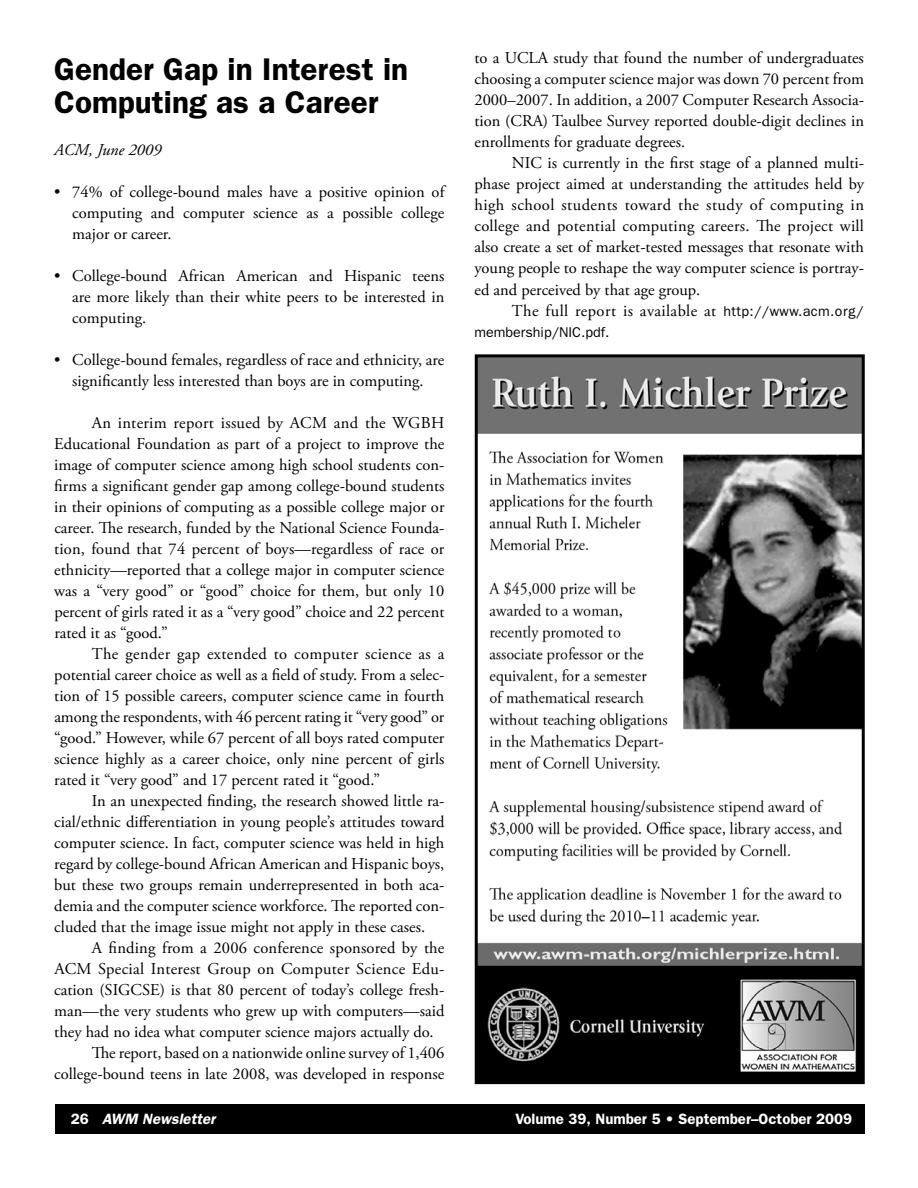
<style>
.page{position:relative;width:918px;height:1188px;background:#fff}
.page>*{position:absolute;margin:0;border:0;box-sizing:border-box;transform-origin:0 0}
.t1{font:600 31.5px/33px "Franklin Gothic";color:#000}
.t2{font:16.5px/21px "Adobe Garamond Pro";color:#000;text-align:justify}
.t3{font:16.5px "Adobe Garamond Pro";letter-spacing:.025em;color:#000}
.t4{font:italic 16.5px "Adobe Garamond Pro";color:#000}
.t5{font:600 15px "Franklin Gothic";color:#fff}
.t6{font:italic 600 15px "Franklin Gothic";color:#fff}
.t7{font:14.25px "Franklin Gothic";color:#000}
.s1{font-family:"Franklin Gothic";font-size:14.25px}
.s2{font-style:normal}
</style>
<div class="page">
<div style="left:55px;top:1104px;width:810px;height:30px;background:#000"></div>
<img style="left:479px;top:358px;width:382px;height:722px">
<div style="left:475px;top:354px;width:390px;height:730px;border:3px solid #000"></div>
<h1 class="t1" style="left:54px;top:52px;width:355px">Gender Gap in Interest in<br>Computing as a Career</h1>
<p class="t4" style="left:54px;top:140px;width:109px">ACM, June 2009</p>
<p class="t2" style="left:72px;top:182px;width:374px;text-indent:-18px">• 74% of college-bound males have a positive opinion of computing and computer science as a possible college major or career.</p>
<p class="t2" style="left:72px;top:266px;width:374px;text-indent:-18px">• College-bound African American and Hispanic teens are more likely than their white peers to be interested in computing.</p>
<p class="t2" style="left:54px;top:350px;width:392px;text-align:center">• College-bound females, regardless of race and ethnicity, are significantly less interested than boys are in computing.</p>
<p class="t2" style="left:54px;top:413px;width:392px;text-indent:38px">An interim report issued by ACM and the WGBH Educational Foundation as part of a project to improve the image of computer science among high school students con&shy;firms a significant gender gap among college-bound students in their opinions of computing as a possible college major or career. The research, funded by the National Science Founda&shy;tion, found that 74 percent of boys—regardless of race or ethnicity—reported that a college major in computer science was a “very good” or “good” choice for them, but only 10 percent of girls rated it as a “very good” choice and 22 percent rated it as “good.”</p>
<p class="t2" style="left:54px;top:644px;width:392px;text-indent:38px">The gender gap extended to computer science as a potential career choice as well as a field of study. From a selec&shy;tion of 15 possible careers, computer science came in fourth among the respondents, with 46 percent rating it “very good” or “good.” However, while 67 percent of all boys rated computer science highly as a career choice, only nine percent of girls rated it “very good” and 17 percent rated it “good.”</p>
<p class="t2" style="left:54px;top:791px;width:392px;text-indent:38px">In an unexpected finding, the research showed little ra&shy;cial/ethnic differentiation in young people’s attitudes toward computer science. In fact, computer science was held in high regard by college-bound African American and Hispanic boys, but these two groups remain underrepresented in both aca&shy;demia and the computer science workforce. The reported con&shy;cluded that the image issue might not apply in these cases.</p>
<p class="t2" style="left:92px;top:938px;width:354px">A finding from a 2006 conference sponsored by the</p>
<p class="t2" style="left:54px;top:959px;width:392px">ACM Special Interest Group on Computer Science Edu-</p>
<p class="t2" style="left:54px;top:980px;width:392px">cation (SIGCSE) is that 80 percent of today’s college fresh-</p>
<p class="t2" style="left:54px;top:1001px;width:392px">man—the very students who grew up with computers—said</p>
<p class="t2" style="left:54px;top:1022px;width:381px">they had no idea what computer science majors actually do.</p>
<p class="t2" style="left:92px;top:1043px;width:354px">The report, based on a nationwide online survey of 1,406</p>
<p class="t2" style="left:54px;top:1064px;width:392px">college-bound teens in late 2008, was developed in response</p>
<p class="t2" style="left:474px;top:48px;width:391px">to a UCLA study that found the number of undergraduates choosing a computer science major was down 70 percent from 2000–2007. In addition, a 2007 Computer Research Associa&shy;tion (CRA) Taulbee Survey reported double-digit declines in enrollments for graduate degrees.</p>
<p class="t2" style="left:474px;top:153px;width:391px;text-indent:38px">NIC is currently in the first stage of a planned multi&shy;phase project aimed at understanding the attitudes held by high school students toward the study of computing in college and potential computing careers. The project will also create a set of market-tested messages that resonate with young people to reshape the way computer science is portray&shy;ed and perceived by that age group.</p>
<p class="t3" style="left:512px;top:300px;width:353px">The full report is available at <span class="s1">http://www.acm.org/</span></p>
<p class="t7" style="left:474px;top:324px;width:136px">membership/NIC.pdf.</p>
<p class="t6" style="left:71px;top:1110px;width:146px"><span class="s2">26</span> AWM Newsletter</p>
<p class="t5" style="left:515px;top:1110px;width:338px">Volume 39, Number 5 • September–October 2009</p>
</div>
